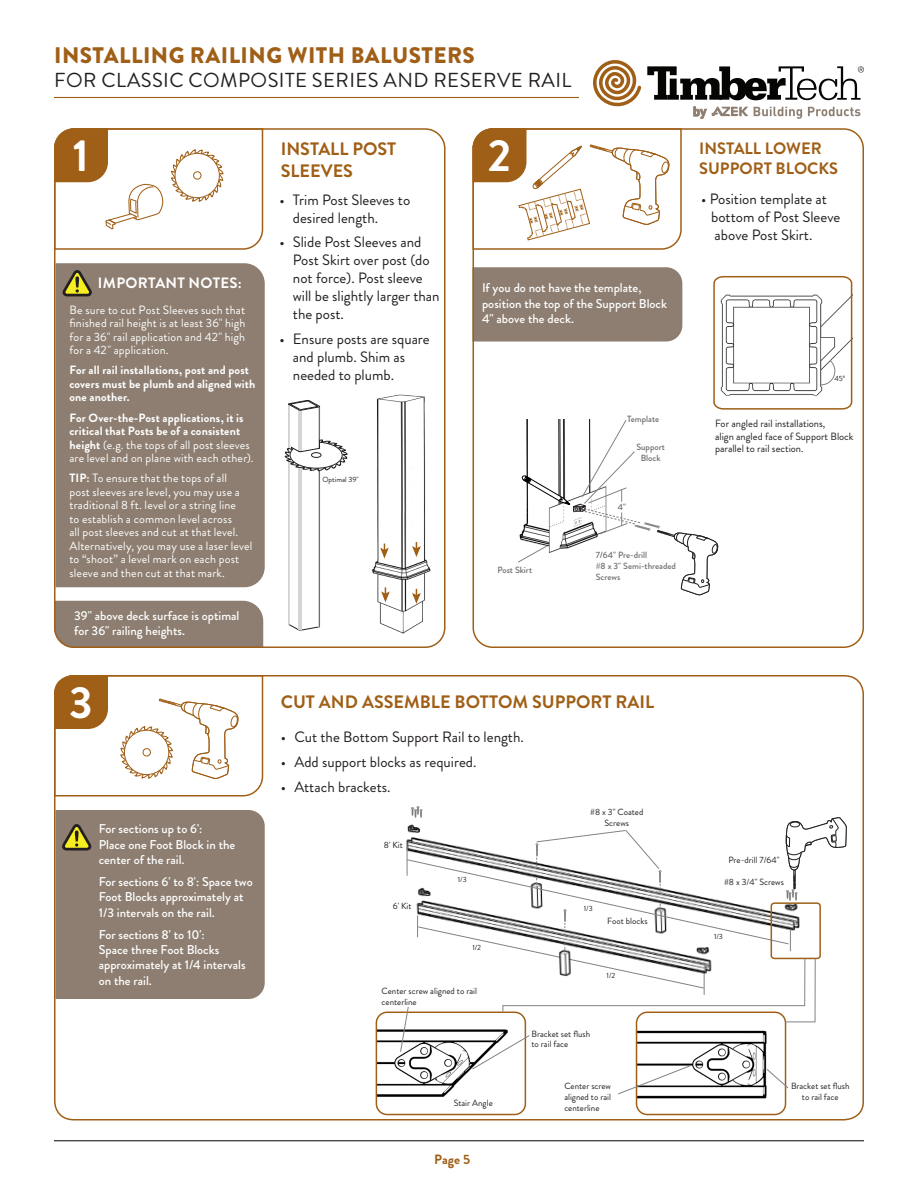
<style>
.page{position:relative;width:918px;height:1188px;background:#fff}
.page>*{position:absolute;margin:0;border:0;box-sizing:border-box;transform-origin:0 0}
.t1{font:700 45px "Brandon Grotesque";color:#fff}
.t2{font:900 22.5px "Brandon Grotesque";letter-spacing:.02em;color:#a05f17}
.t3{font:20.25px "Brandon Grotesque";letter-spacing:.02em;color:#231f20}
.t4{font:700 18px/21.6px "Brandon Grotesque";color:#a05f17}
.t5{font:700 16.5px/19.8px "Brandon Grotesque";color:#a05f17}
.t6{font:15px/18px "Brandon Grotesque";color:#231f20}
.t7{font:700 15px "Brandon Grotesque";letter-spacing:.02em;color:#fff}
.t8{font:700 13.5px "Brandon Grotesque";color:#a05f17}
.t9{font:500 12.75px/15.3px "Brandon Grotesque";color:#fff}
.t10{font:12px/13.5px "Brandon Grotesque";letter-spacing:.015em;color:#fff;text-align:justify}
.t11{font:700 12px/13.5px "Brandon Grotesque";letter-spacing:.01em;color:#fff}
.t12{font:10.5px/12.6px "Brandon Grotesque";color:#231f20}
.t13{font:9px/10.8px "Brandon Grotesque";color:#231f20;text-align:center}
.t14{font:500 9px/10.8px "Brandon Grotesque";color:#6c6d70;text-align:center}
.t15{font:7.5px "Brandon Grotesque";color:#231f20}
.s1{font-weight:400}
.s2{font-weight:700}
</style>
<div class="page">
<hr style="left:54px;top:1140px;width:810px;height:1px;background:#231f20">
<hr style="left:54px;top:97px;width:525px;height:1px;background:#a05f17">
<svg style="left:754px;top:107px;width:48px;height:12px"></svg>
<svg style="left:808px;top:107px;width:52px;height:9px"></svg>
<svg style="left:693px;top:107px;width:55px;height:12px"></svg>
<svg style="left:593px;top:60px;width:48px;height:47px"></svg>
<svg style="left:647px;top:66px;width:217px;height:34px"></svg>
<div style="left:475px;top:267px;width:207px;height:75px;background:#8d7e71"></div>
<div style="left:472px;top:128px;width:392px;height:520px;border:2px solid #a05f17;border-radius:20px"></div>
<svg style="left:713px;top:275px;width:140px;height:135px"></svg>
<svg style="left:54px;top:675px;width:210px;height:122px"></svg>
<div style="left:124px;top:730px;width:45px;height:45px;border:1px solid #a05f17;border-radius:50%"></div>
<img style="left:519px;top:477px;width:79px;height:77px">
<svg style="left:518px;top:545px;width:30px;height:18px"></svg>
<svg style="left:665px;top:532px;width:54px;height:64px"></svg>
<img style="left:641px;top:522px;width:24px;height:13px">
<svg style="left:522px;top:419px;width:119px;height:116px"></svg>
<div style="left:54px;top:601px;width:209px;height:47px;background:#8d7e71"></div>
<svg style="left:285px;top:400px;width:55px;height:231px"></svg>
<img style="left:340px;top:394px;width:102px;height:254px">
<svg style="left:411px;top:589px;width:11px;height:17px"></svg>
<svg style="left:411px;top:542px;width:11px;height:17px"></svg>
<svg style="left:380px;top:587px;width:11px;height:17px"></svg>
<svg style="left:379px;top:544px;width:11px;height:17px"></svg>
<svg style="left:54px;top:131px;width:210px;height:119px"></svg>
<div style="left:54px;top:128px;width:392px;height:520px;border:2px solid #a05f17;border-radius:20px"></div>
<img style="left:637px;top:1095px;width:130px;height:20px">
<img style="left:379px;top:1029px;width:67px;height:68px">
<div style="left:636px;top:1012px;width:150px;height:103px;border:2px solid #a05f17;border-radius:11px"></div>
<div style="left:376px;top:1012px;width:150px;height:103px;border:2px solid #a05f17;border-radius:11px"></div>
<img style="left:411px;top:806px;width:9px;height:10px">
<img style="left:413px;top:808px;width:10px;height:9px">
<svg style="left:400px;top:817px;width:447px;height:278px"></svg>
<img style="left:785px;top:888px;width:10px;height:24px">
<img style="left:788px;top:891px;width:4px;height:23px">
<img style="left:794px;top:891px;width:4px;height:23px">
<svg style="left:472px;top:128px;width:210px;height:123px"></svg>
<div style="left:56px;top:263px;width:209px;height:324px;background:#8d7e71"></div>
<div style="left:56px;top:810px;width:209px;height:189px;background:#8d7e71"></div>
<svg style="left:62px;top:270px;width:33px;height:28px"></svg>
<h2 class="t2" style="left:54px;top:39px;width:422px">INSTALLING RAILING WITH BALUSTERS</h2>
<h3 class="t3" style="left:54px;top:66px;width:519px">FOR CLASSIC COMPOSITE SERIES AND RESERVE RAIL</h3>
<h1 class="t1" style="left:73px;top:124px;width:18px">1</h1>
<p class="t7" style="left:98px;top:272px;width:146px">IMPORTANT NOTES:</p>
<p class="t10" style="left:69px;top:303px;width:178px">Be sure to cut Post Sleeves such that finished rail height is at least 36" high for a 36" rail application and 42" high for a 42" application.</p>
<p class="t11" style="left:69px;top:364px;width:187px">For all rail installations, post and post covers must be plumb and aligned with one another.</p>
<p class="t11" style="left:69px;top:411px;width:186px">For Over-the-Post applications, it is critical that Posts be of a consistent height <span class="s1">(e.g. the tops of all post sleeves are level and on plane with each other).</span></p>
<p class="t10" style="left:69px;top:472px;width:184px;text-align:left"><span class="s2">TIP:</span> To ensure that the tops of all<br>post sleeves are level, you may use a traditional 8 ft. level or a string line<br>to establish a common level across<br>all post sleeves and cut at that level.<br>Alternatively, you may use a laser level to “shoot” a level mark on each post sleeve and then cut at that mark.</p>
<p class="t9" style="left:74px;top:608px;width:167px">39" above deck surface is optimal for 36" railing heights.</p>
<h1 class="t1" style="left:69px;top:671px;width:25px">3</h1>
<p class="t9" style="left:99px;top:822px;width:138px">For sections up to 6':<br>Place one Foot Block in the center of the rail.</p>
<p class="t9" style="left:99px;top:874px;width:156px">For sections 6' to 8': Space two<br>Foot Blocks approximately at<br>1/3 intervals on the rail.</p>
<p class="t9" style="left:99px;top:927px;width:148px">For sections 8' to 10':<br>Space three Foot Blocks approximately at 1/4 intervals on the rail.</p>
<h3 class="t4" style="left:281px;top:138px;width:117px">INSTALL POST<br>SLEEVES</h3>
<p class="t6" style="left:293px;top:191px;width:119px;text-indent:-14px">• Trim Post Sleeves to desired length.</p>
<p class="t6" style="left:293px;top:233px;width:148px;text-indent:-14px">• Slide Post Sleeves and<br>Post Skirt over post (do not force). Post sleeve will be slightly larger than the post.</p>
<p class="t6" style="left:293px;top:330px;width:138px;text-indent:-14px">• Ensure posts are square and plumb. Shim as needed to plumb.</p>
<p class="t15" style="left:323px;top:474px;width:38px">Optimal 39"</p>
<h1 class="t1" style="left:488px;top:124px;width:25px">2</h1>
<p class="t9" style="left:482px;top:280px;width:187px">If you do not have the template, position the top of the Support Block<br>4" above the deck.</p>
<p class="t14" style="left:627px;top:414px;width:34px">Template</p>
<p class="t14" style="left:636px;top:442px;width:30px">Support<br>Block</p>
<p class="t14" style="left:497px;top:565px;width:36px">Post Skirt</p>
<p class="t14" style="left:618px;top:502px;width:10px">4"</p>
<p class="t14" style="left:596px;top:550px;width:82px;text-align:left">7/64" Pre-drill<br>#8 x 3" Semi-threaded<br>Screws</p>
<h3 class="t4" style="left:281px;top:691px;width:375px">CUT AND ASSEMBLE BOTTOM SUPPORT RAIL</h3>
<p class="t6" style="left:281px;top:728px;width:245px">• Cut the Bottom Support Rail to length.</p>
<p class="t6" style="left:281px;top:753px;width:197px">• Add support blocks as required.</p>
<p class="t6" style="left:281px;top:778px;width:111px">• Attach brackets.</p>
<p class="t13" style="left:384px;top:840px;width:20px">8' Kit</p>
<p class="t13" style="left:590px;top:807px;width:55px">#8 x 3" Coated<br>Screws</p>
<p class="t13" style="left:393px;top:900px;width:20px">6' Kit</p>
<p class="t15" style="left:458px;top:875px;width:10px">1/3</p>
<p class="t15" style="left:472px;top:943px;width:10px">1/2</p>
<p class="t13" style="left:382px;top:986px;width:97px;text-align:left">Center screw aligned to rail centerline</p>
<p class="t15" style="left:584px;top:903px;width:10px">1/3</p>
<p class="t13" style="left:607px;top:916px;width:42px">Foot blocks</p>
<p class="t15" style="left:607px;top:970px;width:10px">1/2</p>
<p class="t13" style="left:532px;top:1028px;width:60px;text-align:left">Bracket set flush to rail face</p>
<h3 class="t5" style="left:699px;top:139px;width:141px">INSTALL LOWER<br>SUPPORT BLOCKS</h3>
<p class="t6" style="left:711px;top:191px;width:131px;text-indent:-10px">• Position template at bottom of Post Sleeve above Post Skirt.</p>
<p class="t15" style="left:834px;top:373px;width:12px">45°</p>
<p class="t12" style="left:715px;top:417px;width:140px">For angled rail installations,<br>align angled face of Support Block parallel to rail section.</p>
<p class="t13" style="left:728px;top:855px;width:53px">Pre-drill 7/64"</p>
<p class="t13" style="left:724px;top:877px;width:61px">#8 x 3/4" Screws</p>
<p class="t15" style="left:714px;top:932px;width:10px">1/3</p>
<p class="t13" style="left:454px;top:1098px;width:41px">Stair Angle</p>
<p class="t8" style="left:434px;top:1150px;width:38px">Page 5</p>
<p class="t13" style="left:564px;top:1081px;width:48px;text-align:justify">Center screw aligned to rail centerline</p>
<p class="t13" style="left:791px;top:1081px;width:60px">Bracket set flush to rail face</p>
</div>
